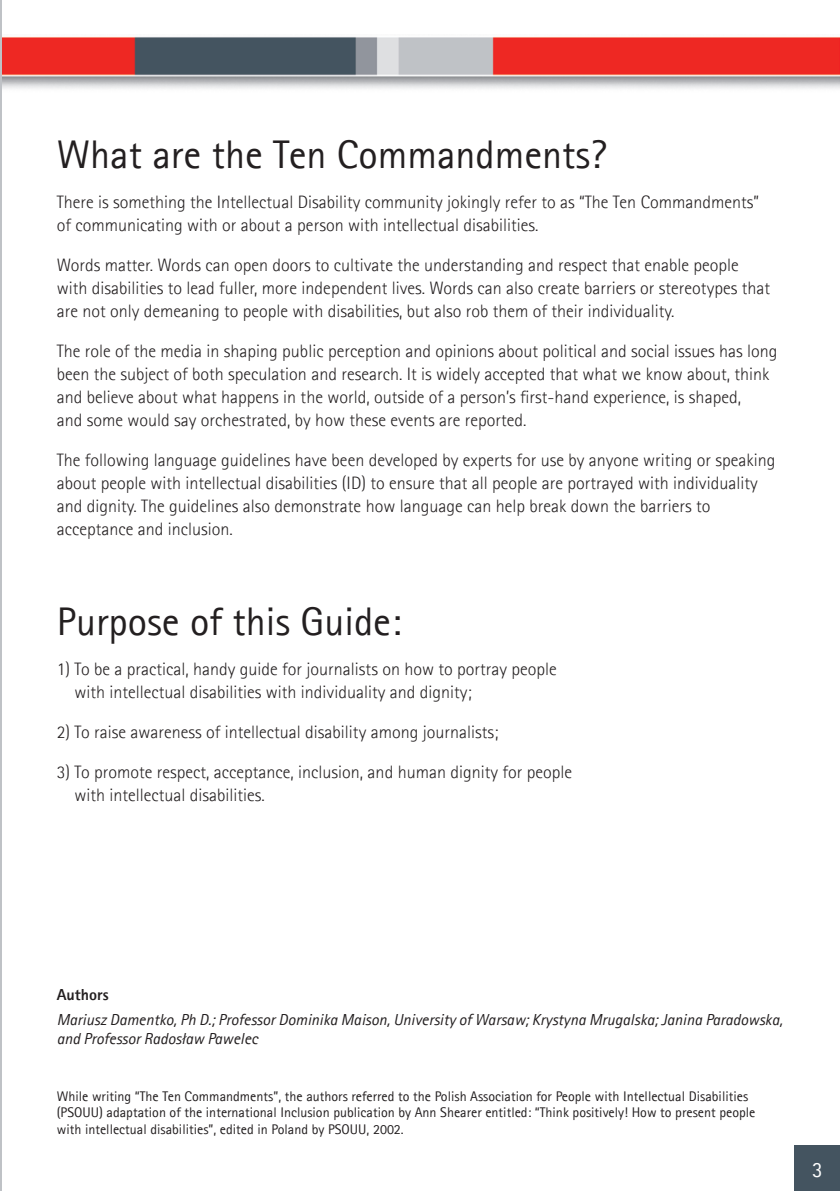
<style>
.page{position:relative;width:840px;height:1191px;background:#fff}
.page>*{position:absolute;margin:0;border:0;box-sizing:border-box;transform-origin:0 0}
.t1{font:40px "Agfa Rotis Sans Serif";color:#231f20}
.t2{font:22px "Agfa Rotis Sans Serif";color:#fff;scale:.95 1}
.t3{font:300 18px/23px "Agfa Rotis Sans Serif";color:#231f20}
.t4{font:italic 16px/19.2px "Agfa Rotis Sans Serif";color:#231f20}
.t5{font:800 16px "Agfa Rotis Sans Serif";color:#231f20}
.t6{font:14px/16.8px "Agfa Rotis Sans Serif";color:#231f20}
</style>
<div class="page">
<div style="left:794px;top:1145px;width:45px;height:46px;background:#445460"></div>
<img style="left:2px;top:37px;width:837px;height:52px">
<hr style="left:0;top:0;width:2px;height:1191px;background:#bfc2c6">
<h1 class="t1" style="left:57px;top:131px;width:551px">What are the Ten Commandments?</h1>
<p class="t3" style="left:57px;top:191px;width:703px">There is something the Intellectual Disability community jokingly refer to as “The Ten Commandments” of communicating with or about a person with intellectual disabilities.</p>
<p class="t3" style="left:57px;top:254px;width:714px">Words matter. Words can open doors to cultivate the understanding and respect that enable people with disabilities to lead fuller, more independent lives. Words can also create barriers or stereotypes that are not only demeaning to people with disabilities, but also rob them of their individuality.</p>
<p class="t3" style="left:57px;top:340px;width:722px">The role of the media in shaping public perception and opinions about political and social issues has long been the subject of both speculation and research. It is widely accepted that what we know about, think and believe about what happens in the world, outside of a person’s first-hand experience, is shaped,<br>and some would say orchestrated, by how these events are reported.</p>
<p class="t3" style="left:57px;top:449px;width:719px">The following language guidelines have been developed by experts for use by anyone writing or speaking about people with intellectual disabilities (ID) to ensure that all people are portrayed with individuality and dignity. The guidelines also demonstrate how language can help break down the barriers to acceptance and inclusion.</p>
<h1 class="t1" style="left:57px;top:597px;width:346px">Purpose of this Guide:</h1>
<p class="t3" style="left:74px;top:657px;width:483px;text-indent:-18px">1) To be a practical, handy guide for journalists on how to portray people with intellectual disabilities with individuality and dignity;</p>
<p class="t3" style="left:57px;top:720px;width:443px">2) To raise awareness of intellectual disability among journalists;</p>
<p class="t3" style="left:74px;top:760px;width:499px;text-indent:-18px">3) To promote respect, acceptance, inclusion, and human dignity for people with intellectual disabilities.</p>
<p class="t5" style="left:57px;top:984px;width:53px">Authors</p>
<p class="t4" style="left:57px;top:1010px;width:727px">Mariusz Damentko, Ph D.; Professor Dominika Maison, University of Warsaw; Krystyna Mrugalska; Janina Paradowska, and Professor Radosław Pawelec</p>
<p class="t6" style="left:57px;top:1087px;width:699px">While writing “The Ten Commandments”, the authors referred to the Polish Association for People with Intellectual Disabilities (PSOUU) adaptation of the international Inclusion publication by Ann Shearer entitled: “Think positively! How to present people with intellectual disabilities”, edited in Poland by PSOUU, 2002.</p>
<p class="t2" style="left:811px;top:1156px;width:12px">3</p>
</div>
